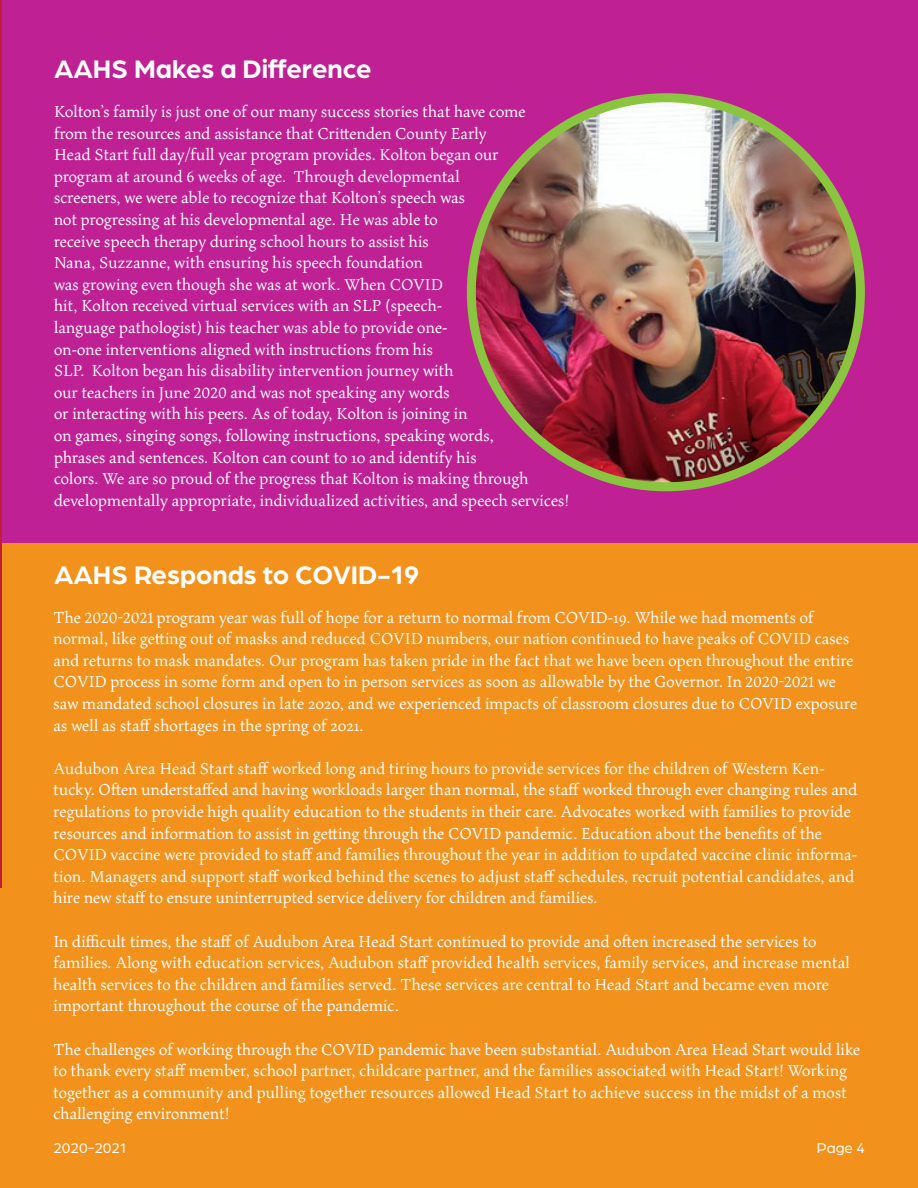
<style>
.page{position:relative;width:918px;height:1188px;background:#bf2195}
.page>*{position:absolute;margin:0;border:0;box-sizing:border-box;transform-origin:0 0}
.t1{font:700 27px "Arboria";color:#fff}
.t2{font:18px/21.6px "Maiola";color:#fff}
.t3{font:15px "Arboria";color:#fff}
</style>
<div class="page">
<div style="left:0;top:544px;width:918px;height:644px;background:#f2921d"></div>
<hr style="left:0;top:0;width:2px;height:888px;background:#bf1f34">
<img style="left:471px;top:98px;width:389px;height:389px;border-radius:195px">
<div style="left:467px;top:93px;width:398px;height:398px;border:9px solid #89c53f;border-radius:50%"></div>
<p class="t1" style="left:54px;top:50px;width:319px">AAHS Makes a Difference</p>
<p class="t2" style="left:54px;top:100px;width:517px">Kolton’s family is just one of our many success stories that have come<br>from the resources and assistance that Crittenden County Early<br>Head Start full day/full year program provides. Kolton began our<br>program at around 6 weeks of age. Through developmental<br>screeners, we were able to recognize that Kolton’s speech was<br>not progressing at his developmental age. He was able to<br>receive speech therapy during school hours to assist his<br>Nana, Suzzanne, with ensuring his speech foundation<br>was growing even though she was at work. When COVID<br>hit, Kolton received virtual services with an SLP (speech-<br>language pathologist) his teacher was able to provide one-<br>on-one interventions aligned with instructions from his<br>SLP. Kolton began his disability intervention journey with<br>our teachers in June 2020 and was not speaking any words<br>or interacting with his peers. As of today, Kolton is joining in<br>on games, singing songs, following instructions, speaking words,<br>phrases and sentences. Kolton can count to 10 and identify his<br>colors. We are so proud of the progress that Kolton is making through developmentally appropriate, individualized activities, and speech services!</p>
<p class="t1" style="left:54px;top:556px;width:367px">AAHS Responds to COVID-19</p>
<p class="t2" style="left:54px;top:606px;width:805px">The 2020-2021 program year was full of hope for a return to normal from COVID-19. While we had moments of normal, like getting out of masks and reduced COVID numbers, our nation continued to have peaks of COVID cases and returns to mask mandates. Our program has taken pride in the fact that we have been open throughout the entire COVID process in some form and open to in person services as soon as allowable by the Governor. In 2020-2021 we saw mandated school closures in late 2020, and we experienced impacts of classroom closures due to COVID exposure as well as staff shortages in the spring of 2021.</p>
<p class="t2" style="left:54px;top:757px;width:806px">Audubon Area Head Start staff worked long and tiring hours to provide services for the children of Western Ken&shy;tucky. Often understaffed and having workloads larger than normal, the staff worked through ever changing rules and regulations to provide high quality education to the students in their care. Advocates worked with families to provide resources and information to assist in getting through the COVID pandemic. Education about the benefits of the COVID vaccine were provided to staff and families throughout the year in addition to updated vaccine clinic informa&shy;tion. Managers and support staff worked behind the scenes to adjust staff schedules, recruit potential candidates, and hire new staff to ensure uninterrupted service delivery for children and families.</p>
<p class="t2" style="left:54px;top:930px;width:798px">In difficult times, the staff of Audubon Area Head Start continued to provide and often increased the services to families. Along with education services, Audubon staff provided health services, family services, and increase mental health services to the children and families served. These services are central to Head Start and became even more important throughout the course of the pandemic.</p>
<p class="t2" style="left:54px;top:1038px;width:809px">The challenges of working through the COVID pandemic have been substantial. Audubon Area Head Start would like to thank every staff member, school partner, childcare partner, and the families associated with Head Start! Working together as a community and pulling together resources allowed Head Start to achieve success in the midst of a most challenging environment!</p>
<p class="t3" style="left:53px;top:1139px;width:75px">2020-2021</p>
<p class="t3" style="left:817px;top:1139px;width:50px">Page 4</p>
</div>
